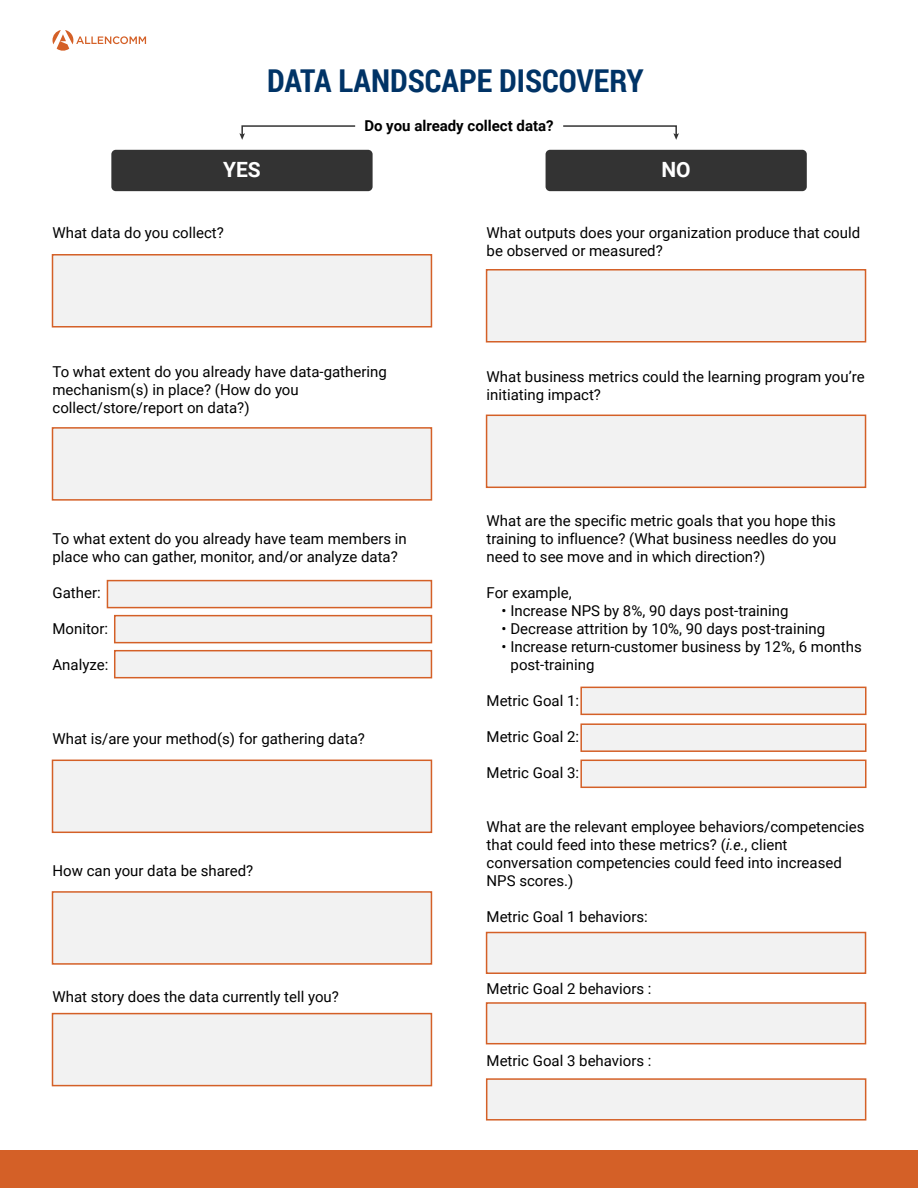
<style>
.page{position:relative;width:918px;height:1188px;background:#fff}
.page>*{position:absolute;margin:0;border:0;box-sizing:border-box;transform-origin:0 0}
.t1{font:700 31.5px "Roboto Condensed";color:#036}
.t2{font:700 21px "Roboto";color:#fff}
.t3{font:15px/18px "Roboto";color:#000}
.t4{font:700 15px "Roboto";color:#000}
.s1{font-style:italic}
</style>
<div class="page">
<div style="left:111px;top:150px;width:262px;height:41px;background:#333;border-radius:5px"></div>
<div style="left:546px;top:150px;width:261px;height:41px;background:#333;border-radius:5px"></div>
<div style="left:53px;top:255px;width:378px;height:72px;background:#f2f2f2"></div>
<div style="left:52px;top:254px;width:380px;height:74px;border:2px solid #d46027"></div>
<div style="left:487px;top:270px;width:379px;height:72px;background:#f2f2f2"></div>
<div style="left:486px;top:269px;width:380px;height:74px;border:2px solid #d46027"></div>
<div style="left:487px;top:415px;width:379px;height:72px;background:#f2f2f2"></div>
<div style="left:486px;top:415px;width:380px;height:73px;border:2px solid #d46027"></div>
<div style="left:107px;top:581px;width:324px;height:27px;background:#f2f2f2"></div>
<div style="left:107px;top:580px;width:325px;height:28px;border:2px solid #d46027"></div>
<div style="left:581px;top:687px;width:285px;height:27px;background:#f2f2f2"></div>
<div style="left:580px;top:687px;width:287px;height:28px;border:2px solid #d46027"></div>
<div style="left:581px;top:724px;width:285px;height:27px;background:#f2f2f2"></div>
<div style="left:580px;top:723px;width:287px;height:29px;border:2px solid #d46027"></div>
<div style="left:581px;top:760px;width:285px;height:27px;background:#f2f2f2"></div>
<div style="left:580px;top:760px;width:287px;height:28px;border:2px solid #d46027"></div>
<div style="left:115px;top:616px;width:316px;height:27px;background:#f2f2f2"></div>
<div style="left:114px;top:615px;width:318px;height:28px;border:2px solid #d46027"></div>
<div style="left:115px;top:651px;width:316px;height:27px;background:#f2f2f2"></div>
<div style="left:114px;top:650px;width:318px;height:28px;border:2px solid #d46027"></div>
<div style="left:0;top:1150px;width:918px;height:38px;background:#d46027"></div>
<svg style="left:52px;top:30px;width:94px;height:21px"></svg>
<div style="left:53px;top:428px;width:378px;height:72px;background:#f2f2f2"></div>
<div style="left:52px;top:427px;width:380px;height:74px;border:2px solid #d46027"></div>
<div style="left:53px;top:760px;width:378px;height:72px;background:#f2f2f2"></div>
<div style="left:52px;top:760px;width:380px;height:73px;border:2px solid #d46027"></div>
<div style="left:53px;top:892px;width:378px;height:72px;background:#f2f2f2"></div>
<div style="left:52px;top:891px;width:380px;height:74px;border:2px solid #d46027"></div>
<div style="left:53px;top:1014px;width:378px;height:72px;background:#f2f2f2"></div>
<div style="left:52px;top:1013px;width:380px;height:73px;border:2px solid #d46027"></div>
<div style="left:487px;top:933px;width:379px;height:40px;background:#f2f2f2"></div>
<div style="left:486px;top:932px;width:380px;height:42px;border:2px solid #d46027"></div>
<div style="left:487px;top:1003px;width:379px;height:41px;background:#f2f2f2"></div>
<div style="left:486px;top:1002px;width:380px;height:42px;border:2px solid #d46027"></div>
<div style="left:487px;top:1079px;width:379px;height:41px;background:#f2f2f2"></div>
<div style="left:486px;top:1078px;width:380px;height:43px;border:2px solid #d46027"></div>
<svg style="left:563px;top:125px;width:116px;height:15px"></svg>
<svg style="left:239px;top:125px;width:117px;height:15px"></svg>
<h1 class="t1" style="left:267px;top:63px;width:378px">DATA LANDSCAPE DISCOVERY</h1>
<p class="t4" style="left:364px;top:119px;width:191px">Do you already collect data?</p>
<h2 class="t2" style="left:223px;top:161px;width:39px">YES</h2>
<h2 class="t2" style="left:661px;top:161px;width:31px">NO</h2>
<p class="t3" style="left:52px;top:225px;width:173px">What data do you collect?</p>
<p class="t3" style="left:52px;top:363px;width:336px">To what extent do you already have data-gathering mechanism(s) in place? (How do you collect/store/report on data?)</p>
<p class="t3" style="left:53px;top:531px;width:356px">To what extent do you already have team members in place who can gather, monitor, and/or analyze data?</p>
<p class="t3" style="left:53px;top:585px;width:50px">Gather:</p>
<p class="t3" style="left:53px;top:621px;width:57px">Monitor:</p>
<p class="t3" style="left:53px;top:657px;width:57px">Analyze:</p>
<p class="t3" style="left:52px;top:730px;width:314px">What is/are your method(s) for gathering data?</p>
<p class="t3" style="left:52px;top:863px;width:202px">How can your data be shared?</p>
<p class="t3" style="left:52px;top:989px;width:288px">What story does the data currently tell you?</p>
<p class="t3" style="left:487px;top:225px;width:375px">What outputs does your organization produce that could be observed or measured?</p>
<p class="t3" style="left:487px;top:369px;width:380px">What business metrics could the learning program you’re initiating impact?</p>
<p class="t3" style="left:487px;top:513px;width:351px;text-align:justify">What are the specific metric goals that you hope this training to influence? (What business needles do you need to see move and in which direction?)</p>
<p class="t3" style="left:487px;top:585px;width:87px">For example,</p>
<p class="t3" style="left:502px;top:603px;width:288px">ï Increase NPS by 8%, 90 days post-training</p>
<p class="t3" style="left:502px;top:621px;width:325px">ï Decrease attrition by 10%, 90 days post-training</p>
<p class="t3" style="left:502px;top:639px;width:362px">ï Increase return-customer business by 12%, 6 months</p>
<p class="t3" style="left:511px;top:657px;width:85px">post-training</p>
<p class="t3" style="left:487px;top:693px;width:94px">Metric Goal 1:</p>
<p class="t3" style="left:487px;top:729px;width:94px">Metric Goal 2:</p>
<p class="t3" style="left:487px;top:765px;width:94px">Metric Goal 3:</p>
<p class="t3" style="left:487px;top:819px;width:380px">What are the relevant employee behaviors/competencies that could feed into these metrics? (<span class="s1">i.e.</span>, client conversation competencies could feed into increased NPS scores.)</p>
<p class="t3" style="left:487px;top:909px;width:163px">Metric Goal 1 behaviors:</p>
<p class="t3" style="left:487px;top:981px;width:166px">Metric Goal 2 behaviors :</p>
<p class="t3" style="left:487px;top:1053px;width:166px">Metric Goal 3 behaviors :</p>
</div>
